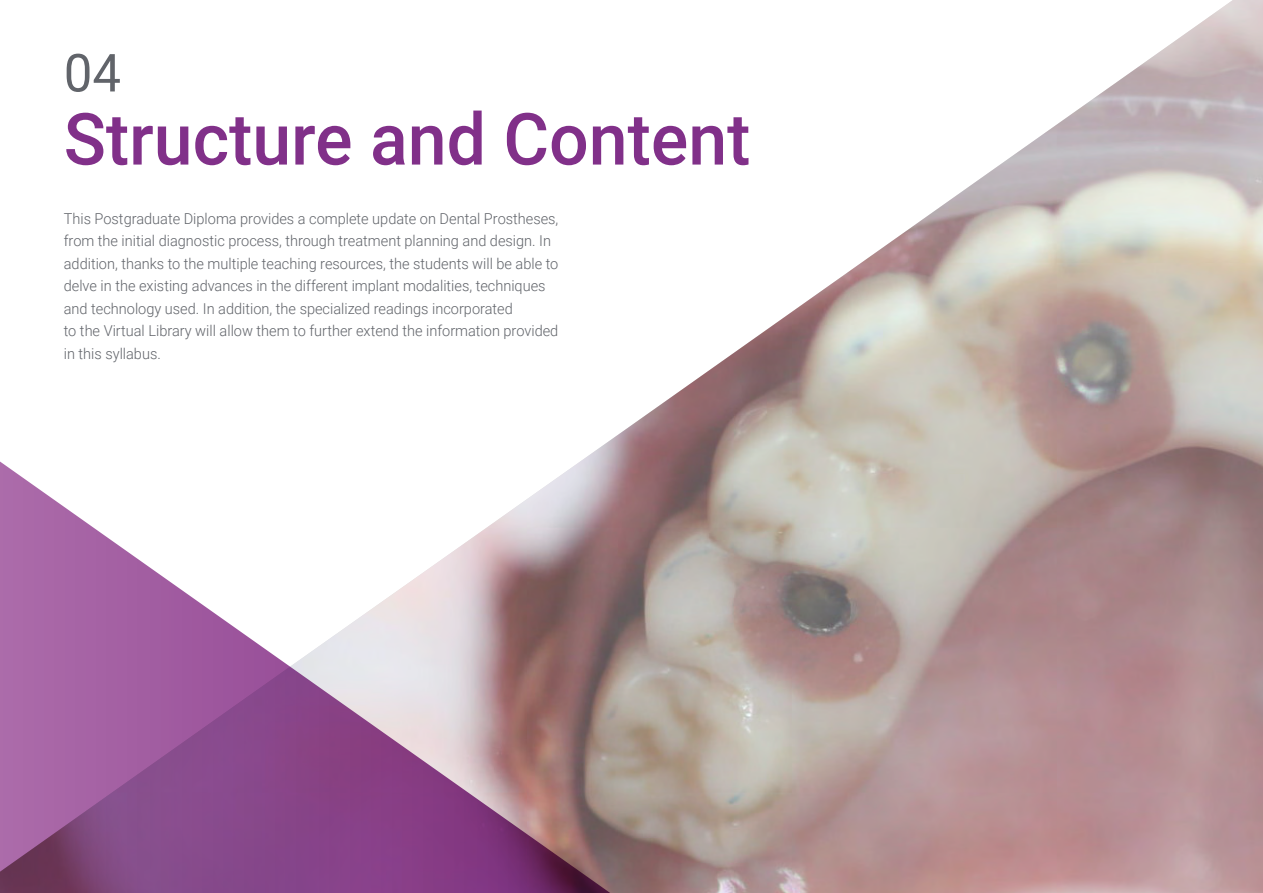
<style>
.page{position:relative;width:1263px;height:893px;background:#fff}
.page>*{position:absolute;margin:0;border:0;box-sizing:border-box;transform-origin:0 0}
.t1{font:500 72px "Roboto";color:#813089}
.t2{font:52.5px "Roboto";color:#61646a}
.t3{font:300 15px/22.5px "Roboto";color:#61646a}
</style>
<div class="page">
<img style="left:602px;top:0;width:661px;height:893px">
<svg style="left:0;top:446px;width:640px;height:447px"></svg>
<h2 class="t2" style="left:64px;top:36px;width:59px">04</h2>
<h1 class="t1" style="left:64px;top:89px;width:688px">Structure and Content</h1>
<p class="t3" style="left:64px;top:207px;width:496px">This Postgraduate Diploma provides a complete update on Dental Prostheses, from the initial diagnostic process, through treatment planning and design. In addition, thanks to the multiple teaching resources, the students will be able to delve in the existing advances in the different implant modalities, techniques and technology used. In addition, the specialized readings incorporated<br>to the Virtual Library will allow them to further extend the information provided in this syllabus.</p>
</div>
